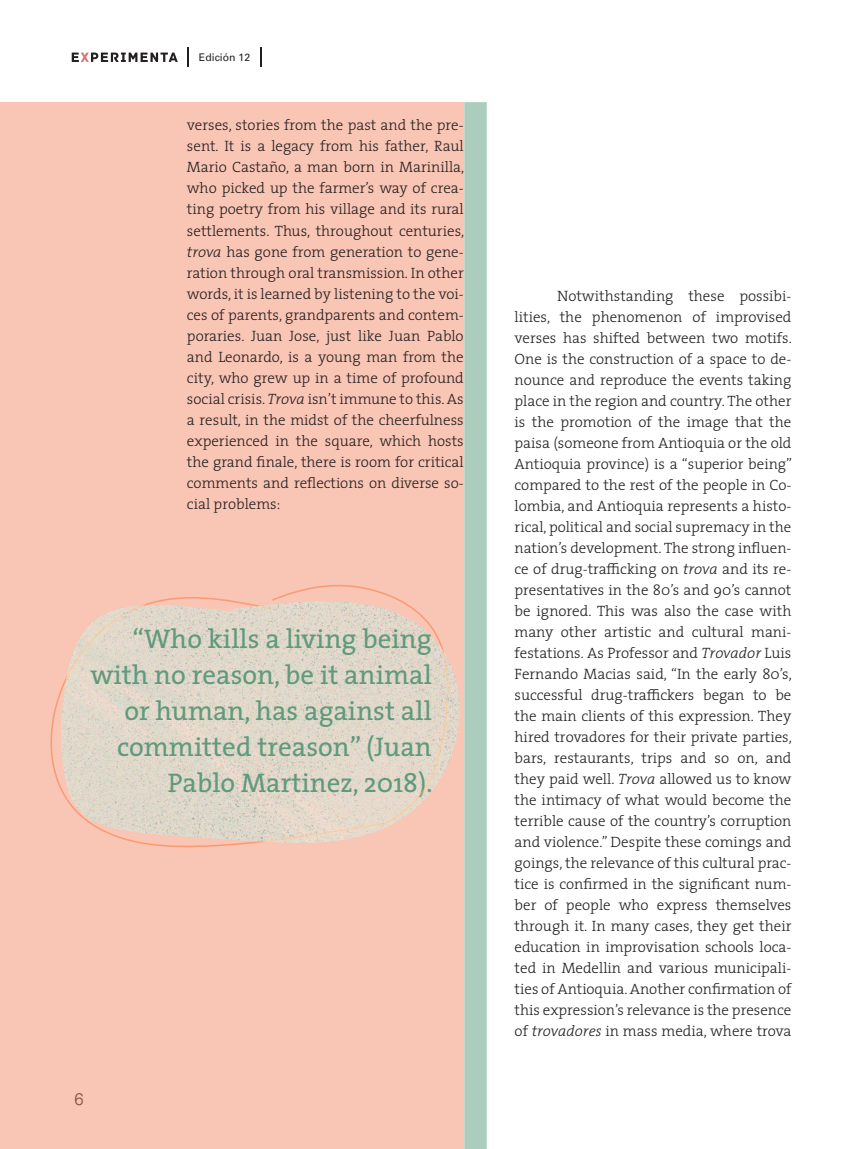
<style>
.page{position:relative;width:851px;height:1149px;background:#fff}
.page>*{position:absolute;margin:0;border:0;box-sizing:border-box;transform-origin:0 0}
.Cuerpo_de_texto_1{font:27px/36px "The Serif";color:#609a7d;text-align:right}
.t1{font:300 16.5px "Univers";color:#231f20}
.Cuerpo_de_texto_1-2{font:300 15px/21px "The Serif";color:#231f20;text-align:justify}
.t2{font:10.5px "Univers LT Std";color:#231f20}
.s1{font-style:italic}
</style>
<div class="page">
<svg style="left:187px;top:48px;width:2px;height:19px"></svg>
<svg style="left:260px;top:48px;width:1px;height:19px"></svg>
<svg style="left:72px;top:53px;width:106px;height:9px"></svg>
<div style="left:0;top:102px;width:463px;height:1046px;background:#f9c5b4"></div>
<div style="left:464px;top:102px;width:22px;height:1046px;background:#acccbd"></div>
<img style="left:450px;top:663px;width:10px;height:96px">
<svg style="left:50px;top:584px;width:400px;height:264px"></svg>
<p class="t2" style="left:199px;top:51px;width:53px">Edición 12</p>
<p class="Cuerpo_de_texto_1-2" style="left:187px;top:114px;width:279px">verses, stories from the past and the pre&shy;sent. It is a legacy from his father, Raul Mario Castaño, a man born in Marinilla, who picked up the farmer’s way of crea&shy;ting poetry from his village and its rural settlements. Thus, throughout centuries, <span class="s1">trova</span> has gone from generation to gene&shy;ration through oral transmission. In other words, it is learned by listening to the voi&shy;ces of parents, grandparents and contem&shy;poraries. Juan Jose, just like Juan Pablo and Leonardo, is a young man from the city, who grew up in a time of profound social crisis. <span class="s1">Trova</span> isn’t immune to this. As a result, in the midst of the cheerfulness experienced in the square, which hosts the grand finale, there is room for critical comments and reflections on diverse so&shy;cial problems:</p>
<p class="Cuerpo_de_texto_1" style="left:90px;top:619px;width:344px">“Who kills a living being with no reason, be it animal or human, has against all committed treason” (Juan<br>Pablo Martinez, 2018).</p>
<p class="t1" style="left:75px;top:1088px;width:11px">6</p>
<p class="Cuerpo_de_texto_1-2" style="left:514px;top:284px;width:279px;text-indent:43px">Notwithstanding these possibi&shy;lities, the phenomenon of improvised verses has shifted between two motifs.<br>One is the construction of a space to de&shy;nounce and reproduce the events taking place in the region and country. The other is the promotion of the image that the paisa (someone from Antioquia or the old Antioquia province) is a “superior being” compared to the rest of the people in Co&shy;lombia, and Antioquia represents a histo&shy;rical, political and social supremacy in the nation’s development. The strong influen&shy;ce of drug-trafficking on <span class="s1">trova</span> and its re&shy;presentatives in the 80’s and 90’s cannot be ignored. This was also the case with many other artistic and cultural mani&shy;festations. As Professor and <span class="s1">Trovador</span> Luis Fernando Macias said, “In the early 80’s, successful drug-traffickers began to be the main clients of this expression. They hired trovadores for their private parties, bars, restaurants, trips and so on, and they paid well. <span class="s1">Trova</span> allowed us to know the intimacy of what would become the terrible cause of the country’s corruption and violence.” Despite these comings and goings, the relevance of this cultural prac&shy;tice is confirmed in the significant num&shy;ber of people who express themselves through it. In many cases, they get their education in improvisation schools loca&shy;ted in Medellin and various municipali&shy;ties of Antioquia. Another confirmation of this expression’s relevance is the presence of <span class="s1">trovadores</span> in mass media, where trova</p>
</div>
